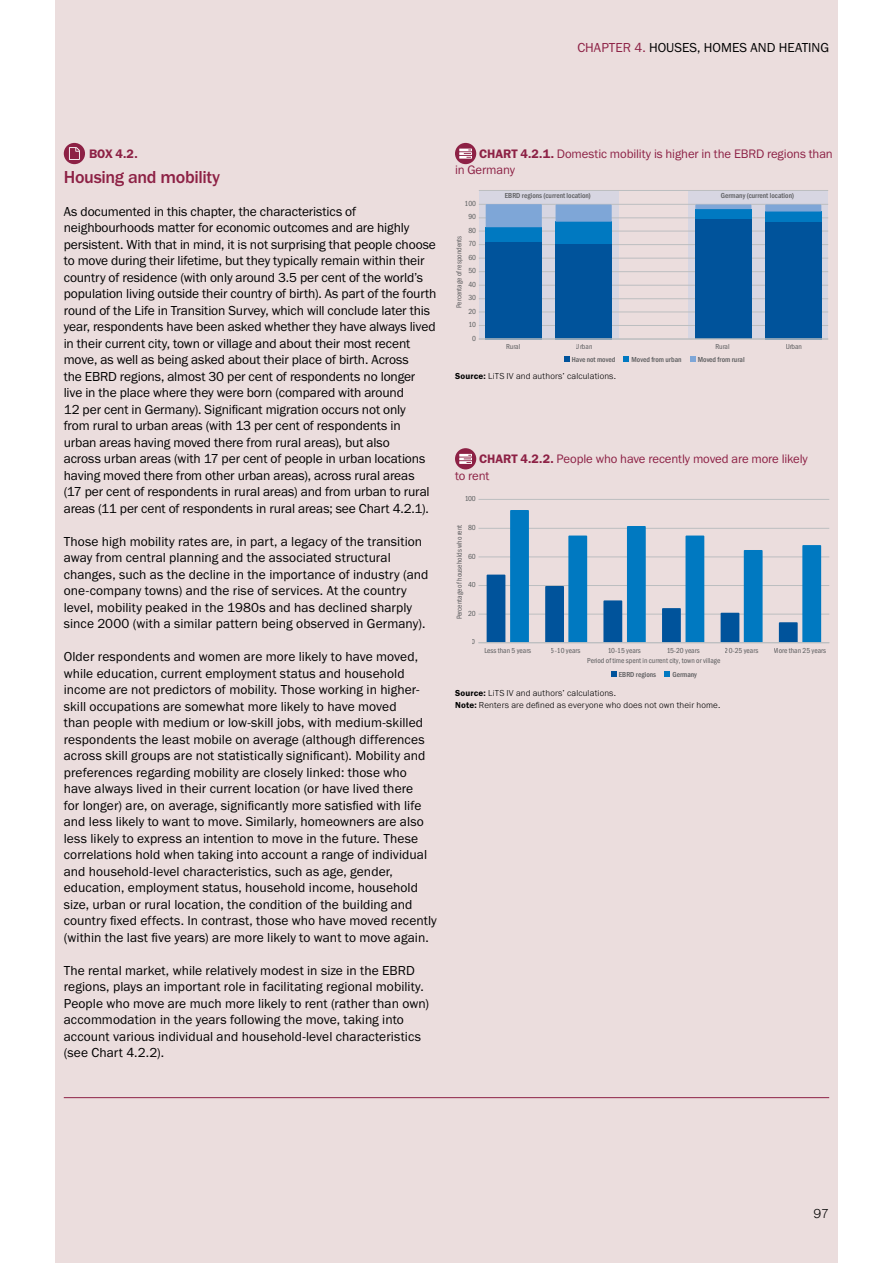
<style>
.page{position:relative;width:893px;height:1263px;background:#fff}
.page>*{position:absolute;margin:0;border:0;box-sizing:border-box;transform-origin:0 0}
.t1{font:500 18px "Franklin Gothic URW";letter-spacing:-.02em;color:#8d2145}
.t2{font:13.5px/16.5px "Franklin Gothic URW Boo";color:#000}
.t3{font:300 13.5px "Franklin Gothic URW";color:#000}
.t4{font:12.75px/16.5px "Franklin Gothic URW Boo";letter-spacing:-.01em;color:#8d2145}
.t5{font:12.75px "Franklin Gothic URW Dem";color:#8d2145}
.t6{font:300 9px/12px "Franklin Gothic URW";letter-spacing:.02em;color:#000}
.t7{font:7.65px "Franklin Gothic URW Cond";color:#575b5c}
.t8{font:7.5px "Franklin Gothic URW Cond";color:#58595b}
.t9{font:500 7.5px "Franklin Gothic URW Cond";color:#58595b}
.s1{color:#8d2145}
.s2{font-family:"Franklin Gothic URW Dem"}
.s3{font-family:"Franklin Gothic URW Dem";font-weight:400}
</style>
<div class="page">
<div style="left:55px;top:0;width:783px;height:1263px;background:#ebdddd"></div>
<div style="left:64px;top:143px;width:21px;height:21px;background:#8d2145;border-radius:50%"></div>
<svg style="left:69px;top:147px;width:11px;height:13px"></svg>
<div style="left:455px;top:143px;width:21px;height:21px;background:#8d2145;border-radius:50%"></div>
<svg style="left:459px;top:149px;width:13px;height:10px"></svg>
<div style="left:455px;top:448px;width:21px;height:21px;background:#8d2145;border-radius:50%"></div>
<svg style="left:459px;top:454px;width:13px;height:10px"></svg>
<svg style="left:564px;top:357px;width:5px;height:5px"></svg>
<svg style="left:624px;top:357px;width:5px;height:5px"></svg>
<svg style="left:690px;top:357px;width:5px;height:5px"></svg>
<svg style="left:479px;top:191px;width:139px;height:148px;background:#cdd0de"></svg>
<div style="left:688px;top:191px;width:140px;height:148px;background:linear-gradient(to right,#d6d5e1,#d6d5e1)"></div>
<hr style="left:479px;top:325px;width:349px;height:1px;background:#bcbec0">
<hr style="left:479px;top:312px;width:349px;height:1px;background:#bcbec0">
<hr style="left:479px;top:298px;width:349px;height:1px;background:#bcbec0">
<hr style="left:479px;top:285px;width:349px;height:1px;background:#bcbec0">
<hr style="left:479px;top:271px;width:349px;height:1px;background:#bcbec0">
<hr style="left:479px;top:258px;width:349px;height:1px;background:#bcbec0">
<hr style="left:479px;top:244px;width:349px;height:1px;background:#bcbec0">
<hr style="left:479px;top:231px;width:349px;height:1px;background:#bcbec0">
<hr style="left:479px;top:218px;width:349px;height:1px;background:#bcbec0">
<hr style="left:479px;top:204px;width:349px;height:1px;background:#bcbec0">
<hr style="left:479px;top:190px;width:349px;height:1px;background:#bcbec0">
<div style="left:486px;top:242px;width:56px;height:97px;background:#00539b"></div>
<div style="left:556px;top:244px;width:56px;height:95px;background:#00539b"></div>
<div style="left:695px;top:219px;width:56px;height:120px;background:#00539b"></div>
<div style="left:765px;top:222px;width:56px;height:117px;background:#00539b"></div>
<div style="left:486px;top:227px;width:56px;height:15px;background:#0079c1"></div>
<div style="left:556px;top:222px;width:56px;height:22px;background:#0079c1"></div>
<div style="left:695px;top:209px;width:56px;height:10px;background:#0079c1"></div>
<div style="left:765px;top:212px;width:56px;height:10px;background:#0079c1"></div>
<svg style="left:486px;top:204px;width:56px;height:23px"></svg>
<svg style="left:556px;top:204px;width:56px;height:18px"></svg>
<svg style="left:695px;top:204px;width:56px;height:5px"></svg>
<svg style="left:765px;top:204px;width:56px;height:8px"></svg>
<hr style="left:479px;top:339px;width:349px;height:1px;background:#bcbec0">
<hr style="left:478px;top:614px;width:351px;height:1px;background:#bcbec0">
<hr style="left:478px;top:585px;width:351px;height:1px;background:#bcbec0">
<hr style="left:478px;top:557px;width:351px;height:1px;background:#bcbec0">
<hr style="left:478px;top:528px;width:351px;height:1px;background:#bcbec0">
<hr style="left:478px;top:499px;width:351px;height:1px;background:#bcbec0">
<svg style="left:487px;top:510px;width:42px;height:132px"></svg>
<svg style="left:545px;top:535px;width:42px;height:107px"></svg>
<svg style="left:603px;top:526px;width:43px;height:116px"></svg>
<svg style="left:662px;top:535px;width:42px;height:107px"></svg>
<svg style="left:721px;top:550px;width:42px;height:92px"></svg>
<svg style="left:779px;top:545px;width:42px;height:97px"></svg>
<hr style="left:478px;top:642px;width:351px;height:1px;background:#bcbec0">
<svg style="left:611px;top:672px;width:5px;height:5px"></svg>
<svg style="left:665px;top:672px;width:5px;height:5px"></svg>
<hr style="left:64px;top:1097px;width:765px;height:1px;background:#8d2145">
<p class="t2" style="left:577px;top:39px;width:253px"><span class="s1">CHAPTER 4.</span> HOUSES, HOMES AND HEATING</p>
<p class="t5" style="left:89px;top:146px;width:50px">BOX 4.2.</p>
<h1 class="t1" style="left:64px;top:165px;width:158px">Housing and mobility</h1>
<p class="t2" style="left:64px;top:203px;width:374px">As documented in this chapter, the characteristics of neighbourhoods matter for economic outcomes and are highly persistent. With that in mind, it is not surprising that people choose to move during their lifetime, but they typically remain within their country of residence (with only around 3.5 per cent of the world’s population living outside their country of birth). As part of the fourth round of the Life in Transition Survey, which will conclude later this year, respondents have been asked whether they have always lived in their current city, town or village and about their most recent move, as well as being asked about their place of birth. Across<br>the EBRD regions, almost 30 per cent of respondents no longer live in the place where they were born (compared with around<br>12 per cent in Germany). Significant migration occurs not only<br>from rural to urban areas (with 13 per cent of respondents in urban areas having moved there from rural areas), but also<br>across urban areas (with 17 per cent of people in urban locations having moved there from other urban areas), across rural areas<br>(17 per cent of respondents in rural areas) and from urban to rural areas (11 per cent of respondents in rural areas; see Chart 4.2.1).</p>
<p class="t2" style="left:64px;top:532px;width:366px">Those high mobility rates are, in part, a legacy of the transition away from central planning and the associated structural changes, such as the decline in the importance of industry (and one-company towns) and the rise of services. At the country level, mobility peaked in the 1980s and has declined sharply since 2000 (with a similar pattern being observed in Germany).</p>
<p class="t2" style="left:64px;top:648px;width:375px">Older respondents and women are more likely to have moved, while education, current employment status and household income are not predictors of mobility. Those working in higher&shy;skill occupations are somewhat more likely to have moved<br>than people with medium or low-skill jobs, with medium-skilled respondents the least mobile on average (although differences across skill groups are not statistically significant). Mobility and preferences regarding mobility are closely linked: those who have always lived in their current location (or have lived there<br>for longer) are, on average, significantly more satisfied with life and less likely to want to move. Similarly, homeowners are also less likely to express an intention to move in the future. These correlations hold when taking into account a range of individual and household-level characteristics, such as age, gender, education, employment status, household income, household size, urban or rural location, the condition of the building and country fixed effects. In contrast, those who have moved recently (within the last five years) are more likely to want to move again.</p>
<p class="t2" style="left:64px;top:961px;width:367px">The rental market, while relatively modest in size in the EBRD regions, plays an important role in facilitating regional mobility.<br>People who move are much more likely to rent (rather than own) accommodation in the years following the move, taking into account various individual and household-level characteristics (see Chart 4.2.2).</p>
<p class="t4" style="left:455px;top:145px;width:379px;text-indent:24px"><span class="s2">CHART 4.2.1.</span> Domestic mobility is higher in the EBRD regions than in Germany</p>
<p class="t7" style="left:464px;top:198px;width:13px">100</p>
<p class="t7" style="left:468px;top:211px;width:9px">90</p>
<p class="t7" style="left:468px;top:225px;width:9px">80</p>
<p class="t8" style="left:454px;top:308px;width:74px;rotate:-90deg">Percentage of respondents</p>
<p class="t7" style="left:468px;top:238px;width:9px">70</p>
<p class="t7" style="left:468px;top:252px;width:9px">60</p>
<p class="t7" style="left:468px;top:265px;width:9px">50</p>
<p class="t7" style="left:468px;top:279px;width:9px">40</p>
<p class="t7" style="left:468px;top:292px;width:9px">30</p>
<p class="t7" style="left:468px;top:306px;width:9px">20</p>
<p class="t7" style="left:468px;top:319px;width:9px">10</p>
<p class="t7" style="left:472px;top:333px;width:5px">0</p>
<p class="t9" style="left:505px;top:190px;width:88px">EBRD regions (current location)</p>
<p class="t9" style="left:721px;top:190px;width:75px">Germany (current location)</p>
<p class="t8" style="left:506px;top:341px;width:16px">Rural</p>
<p class="t8" style="left:576px;top:341px;width:18px">Urban</p>
<p class="t8" style="left:715px;top:341px;width:16px">Rural</p>
<p class="t8" style="left:786px;top:341px;width:18px">Urban</p>
<p class="t9" style="left:572px;top:354px;width:45px">Have not moved</p>
<p class="t9" style="left:632px;top:354px;width:52px">Moved from urban</p>
<p class="t9" style="left:698px;top:354px;width:48px">Moved from rural</p>
<p class="t6" style="left:455px;top:369px;width:163px"><span class="s3">Source:</span> LiTS IV and authors’ calculations.</p>
<p class="t4" style="left:455px;top:450px;width:354px;text-indent:24px"><span class="s2">CHART 4.2.2.</span> People who have recently moved are more likely to rent</p>
<p class="t7" style="left:464px;top:493px;width:13px">100</p>
<p class="t8" style="left:454px;top:619px;width:96px;rotate:-90deg">Percentage of households who rent</p>
<p class="t7" style="left:468px;top:522px;width:9px">80</p>
<p class="t7" style="left:468px;top:551px;width:9px">60</p>
<p class="t7" style="left:468px;top:579px;width:9px">40</p>
<p class="t7" style="left:468px;top:608px;width:9px">20</p>
<p class="t7" style="left:472px;top:636px;width:5px">0</p>
<p class="t8" style="left:484px;top:645px;width:48px">Less than 5 years</p>
<p class="t8" style="left:551px;top:645px;width:31px">5-10 years</p>
<p class="t8" style="left:607px;top:645px;width:35px">10-15 years</p>
<p class="t8" style="left:666px;top:645px;width:35px">15-20 years</p>
<p class="t8" style="left:725px;top:645px;width:35px">20-25 years</p>
<p class="t8" style="left:774px;top:645px;width:54px">More than 25 years</p>
<p class="t8" style="left:587px;top:655px;width:135px">Period of time spent in current city, town or village</p>
<p class="t9" style="left:619px;top:669px;width:39px">EBRD regions</p>
<p class="t9" style="left:672px;top:669px;width:26px">Germany</p>
<p class="t6" style="left:455px;top:687px;width:267px"><span class="s3">Source:</span> LiTS IV and authors’ calculations.<br><span class="s3">Note:</span> Renters are defined as everyone who does not own their home.</p>
<p class="t3" style="left:813px;top:1205px;width:17px">97</p>
</div>
